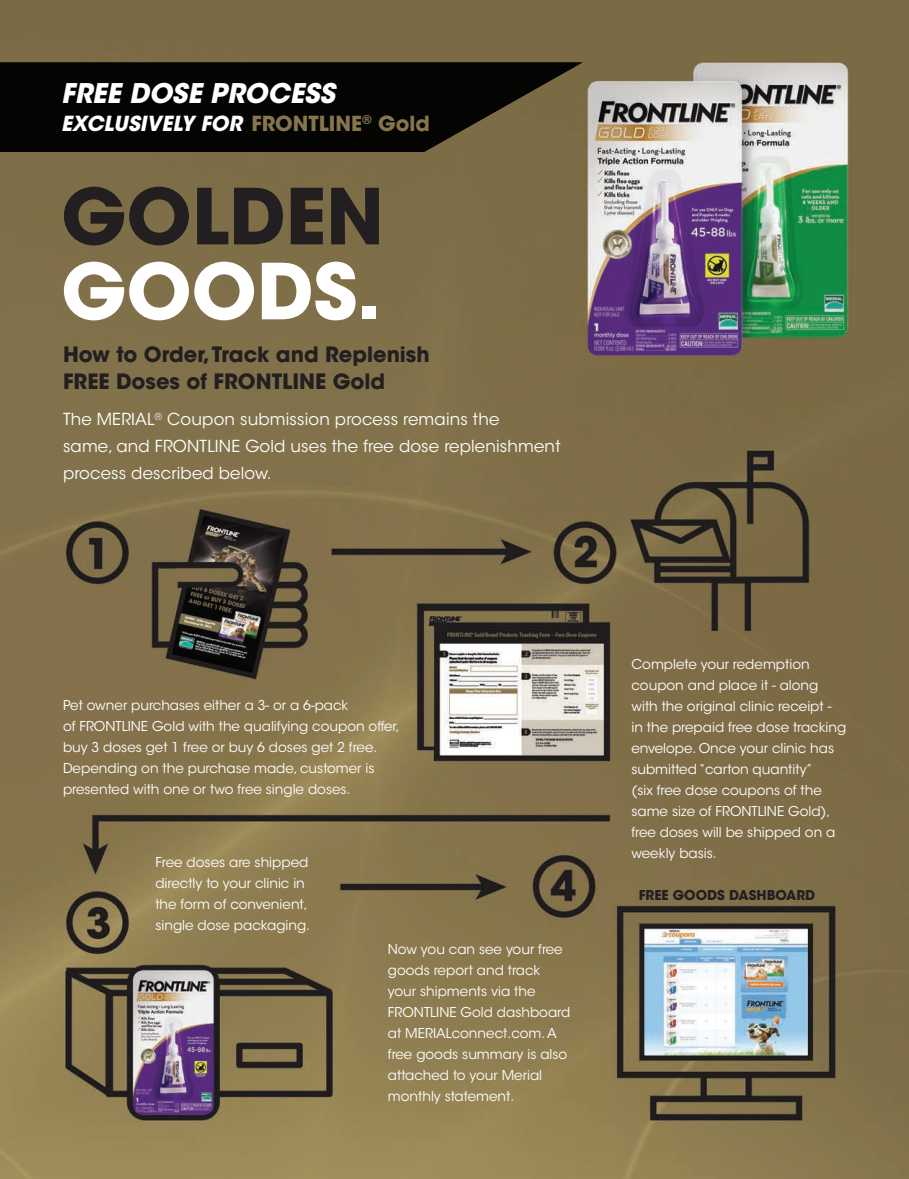
<style>
.page{position:relative;width:909px;height:1179px;background:#fff}
.page>*{position:absolute;margin:0;border:0;box-sizing:border-box;transform-origin:0 0}
.t1{font:700 76.5px "ITC Avant Garde Std";color:#231f20}
.t2{font:700 76.5px "ITC Avant Garde Std";color:#fff}
.t3{font:italic 700 27px "ITC Avant Garde Std";color:#fff}
.t4{font:700 21px/27px "ITC Avant Garde Std";color:#231f20}
.t5{font:italic 700 20.7px "ITC Avant Garde Std";color:#fff}
.t6{font:16.5px/27px "ITC Avant Garde Std";letter-spacing:.01em;color:#fff}
.t7{font:13.5px/21px "ITC Avant Garde Std";color:#fff}
.t8{font:700 13.5px "ITC Avant Garde Std";color:#231f20}
.s1{font-style:normal;color:#86754d}
</style>
<div class="page">
<img style="left:0;top:0;width:909px;height:1179px">
<svg style="left:0;top:62px;width:583px;height:90px;background:#14130c"></svg>
<h2 class="t3" style="left:61px;top:75px;width:275px">FREE DOSE PROCESS</h2>
<h3 class="t5" style="left:61px;top:110px;width:370px">EXCLUSIVELY FOR <span class="s1">FRONTLINE</span><sup>®</sup> <span class="s1">Gold</span></h3>
<h1 class="t1" style="left:61px;top:167px;width:324px">GOLDEN</h1>
<h1 class="t2" style="left:61px;top:242px;width:322px">GOODS.</h1>
<h3 class="t4" style="left:63px;top:341px;width:368px">How to Order, Track and Replenish<br>FREE Doses of FRONTLINE Gold</h3>
<p class="t6" style="left:63px;top:406px;width:499px">The MERIAL<sup>®</sup> Coupon submission process remains the<br>same, and FRONTLINE Gold uses the free dose replenishment process described below.</p>
<p class="t7" style="left:63px;top:694px;width:338px">Pet owner purchases either a 3- or a 6-pack<br>of FRONTLINE Gold with the qualifying coupon offer, buy 3 doses get 1 free or buy 6 doses get 2 free.<br>Depending on the purchase made, customer is presented with one or two free single doses.</p>
<p class="t7" style="left:155px;top:852px;width:156px">Free doses are shipped directly to your clinic in the form of convenient, single dose packaging.</p>
<p class="t7" style="left:388px;top:939px;width:184px">Now you can see your free goods report and track your shipments via the<br>FRONTLINE Gold dashboard at MERIALconnect.com. A free goods summary is also attached to your Merial monthly statement.</p>
<p class="t7" style="left:631px;top:653px;width:216px">Complete your redemption coupon and place it - along with the original clinic receipt -<br>in the prepaid free dose tracking envelope. Once your clinic has submitted “carton quantity”<br>(six free dose coupons of the same size of FRONTLINE Gold), free doses will be shipped on a weekly basis.</p>
<p class="t8" style="left:639px;top:886px;width:178px">FREE GOODS DASHBOARD</p>
</div>
